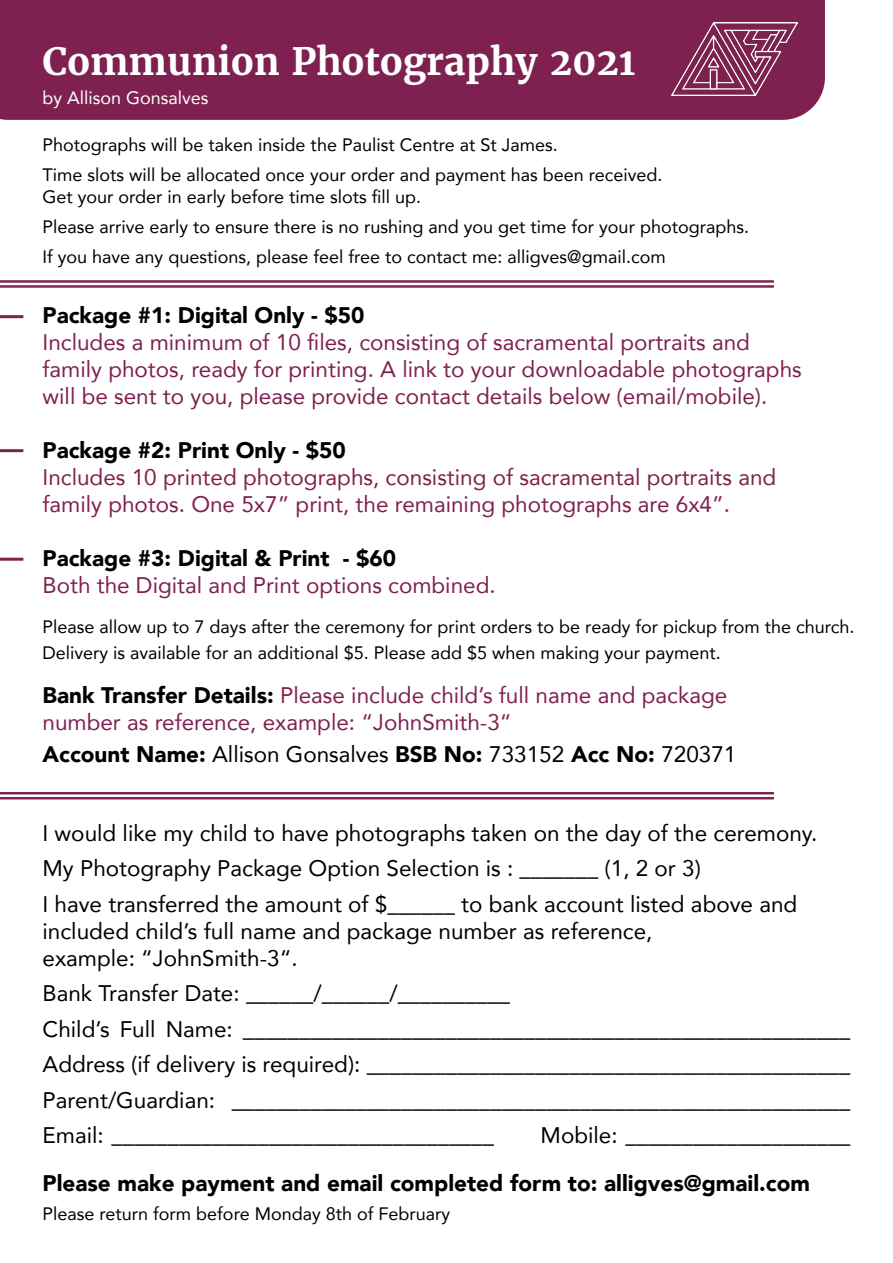
<style>
.page{position:relative;width:893px;height:1263px;background:#fff}
.page>*{position:absolute;margin:0;border:0;box-sizing:border-box;transform-origin:0 0}
.t1{font:700 37.5px "Merriweather";color:#fff}
.t2{font:22.5px/35.5px "Avenir";color:#000}
.t3{font:22.5px/27px "Avenir";color:#7f2150}
.t4{font:900 22.5px "Avenir";color:#000}
.t5{font:18px/30.2px "Avenir";color:#000}
.t6{font:18px "Avenir";color:#fff}
.s1{font-weight:900;color:#000}
.s2{font-weight:900}
</style>
<div class="page">
<div style="left:0;top:0;width:825px;height:120px;background:#7f2150"></div>
<hr style="left:0;top:285px;width:774px;height:3px;background:#7f2150">
<hr style="left:0;top:280px;width:774px;height:3px;background:#7f2150">
<hr style="left:0;top:797px;width:774px;height:2px;background:#7f2150">
<hr style="left:0;top:792px;width:774px;height:2px;background:#7f2150">
<hr style="left:0;top:315px;width:23px;height:3px;background:#7f2150">
<hr style="left:0;top:449px;width:23px;height:3px;background:#7f2150">
<hr style="left:0;top:558px;width:23px;height:3px;background:#7f2150">
<img style="left:672px;top:22px;width:125px;height:73px">
<h1 class="t1" style="left:43px;top:37px;width:594px">Communion Photography 2021</h1>
<p class="t6" style="left:43px;top:83px;width:168px">by Allison Gonsalves</p>
<p class="t5" style="left:43px;top:129px;width:622px">Photographs will be taken inside the Paulist Centre at St James.<br>Time slots will be allocated once your order and payment has been received.</p>
<p class="t5" style="left:43px;top:181px;width:708px">Get your order in early before time slots fill up.<br>Please arrive early to ensure there is no rushing and you get time for your photographs.<br>If you have any questions, please feel free to contact me: alligves@gmail.com</p>
<p class="t4" style="left:43px;top:296px;width:324px">Package #1: Digital Only - $50</p>
<p class="t3" style="left:43px;top:328px;width:761px">Includes a minimum of 10 files, consisting of sacramental portraits and family photos, ready for printing. A link to your downloadable photographs will be sent to you, please provide contact details below (email/mobile).</p>
<p class="t4" style="left:43px;top:431px;width:305px">Package #2: Print Only - $50</p>
<p class="t3" style="left:43px;top:463px;width:735px">Includes 10 printed photographs, consisting of sacramental portraits and family photos. One 5x7” print, the remaining photographs are 6x4”.</p>
<p class="t4" style="left:43px;top:539px;width:355px">Package #3: Digital &amp; Print - $60</p>
<p class="t3" style="left:43px;top:571px;width:455px">Both the Digital and Print options combined.</p>
<p class="t5" style="left:43px;top:613px;width:813px;line-height:26.5px">Please allow up to 7 days after the ceremony for print orders to be ready for pickup from the church.<br>Delivery is available for an additional $5. Please add $5 when making your payment.</p>
<p class="t3" style="left:43px;top:681px;width:686px"><span class="s1">Bank Transfer Details:</span> Please include child’s full name and package number as reference, example: “JohnSmith-3“</p>
<p class="t2" style="left:43px;top:735px;width:695px"><span class="s2">Account Name:</span> Allison Gonsalves <span class="s2">BSB No:</span> 733152 <span class="s2">Acc No:</span> 720371</p>
<p class="t2" style="left:43px;top:814px;width:776px">I would like my child to have photographs taken on the day of the ceremony.<br>My Photography Package Option Selection is : _______ (1, 2 or 3)<br>I have transferred the amount of $______ to bank account listed above and</p>
<p class="t2" style="left:43px;top:916px;width:611px;line-height:27px">included child’s full name and package number as reference, example: “JohnSmith-3“.</p>
<p class="t2" style="left:43px;top:975px;width:809px">Bank Transfer Date: ______/______/__________<br>Child’s Full Name: ______________________________________________________ Address (if delivery is required): ___________________________________________ Parent/Guardian: _______________________________________________________ Email: __________________________________</p>
<p class="t2" style="left:541px;top:1117px;width:311px">Mobile: ____________________</p>
<p class="t4" style="left:43px;top:1163px;width:769px">Please make payment and email completed form to: alligves@gmail.com</p>
<p class="t5" style="left:43px;top:1198px;width:409px">Please return form before Monday 8th of February</p>
</div>
